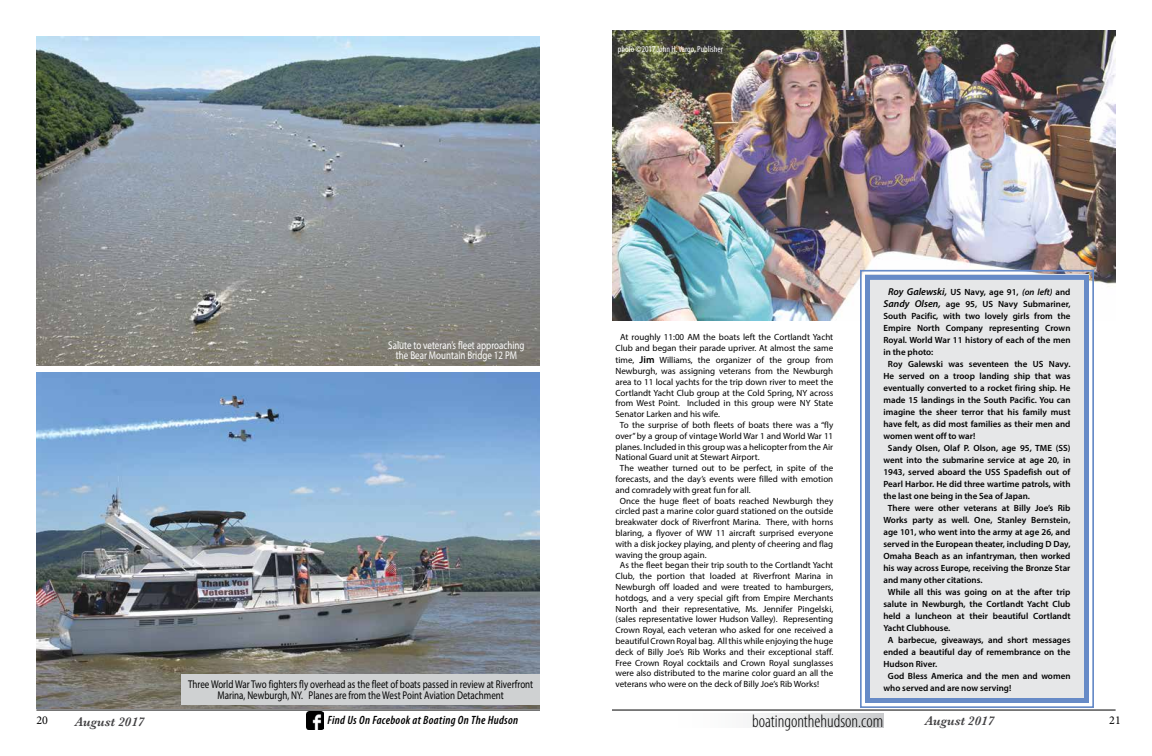
<style>
.page{position:relative;width:1152px;height:756px;background:#fff}
.page>*{position:absolute;margin:0;border:0;box-sizing:border-box;transform-origin:0 0}
.t1{font:300 condensed 18px "Myriad Pro";color:#000}
.t2{font:italic 600 13px "Baskerville";color:#414042}
.t3{font:italic 600 condensed 12px "Myriad Pro";letter-spacing:.025em;color:#000}
.t4{font:12px "Minion Pro";color:#000}
.t5{font:11.2px "Myriad Pro";color:#000;scale:.8 1}
.t6{font:11.2px/10.8px "Myriad Pro";color:#fff;text-align:center;scale:.8 1}
.t7{font:9px/10.8px "Myriad Pro";color:#000;text-align:center}
.t8{font:600 9px "Myriad Pro";color:#000}
.t9{font:condensed 9px "Myriad Pro";color:#fff}
.s1{font-weight:600;font-stretch:normal}
.s2{font-weight:600;font-size:10px}
.s3{font-style:italic;font-size:10px}
.s4{font-style:italic}
</style>
<div class="page">
<hr style="left:36px;top:710px;width:504px;height:1px;background:#000">
<hr style="left:612px;top:710px;width:504px;height:1px;background:#000">
<img style="left:306px;top:712px;width:18px;height:17px">
<svg style="left:754px;top:713px;width:129px;height:15px"></svg>
<img style="left:612px;top:31px;width:504px;height:290px">
<img style="left:36px;top:373px;width:504px;height:336px">
<div style="left:181px;top:675px;width:359px;height:30px;background:#cfd1d2"></div>
<svg style="left:859px;top:269px;width:236px;height:439px;background:#e4e5e8"></svg>
<div style="left:865px;top:275px;width:224px;height:428px;border:5px solid #678bc7"></div>
<img style="left:36px;top:36px;width:504px;height:329px">
<p class="t9" style="left:618px;top:44px;width:107px">photo <span class="s1">©</span>2017 John H. Vargo, Publisher</p>
<p class="t7" style="left:616px;top:332px;width:219px">At roughly 11:00 AM the boats left the Cortlandt Yacht<br>Club and began their parade upriver. At almost the same</p>
<p class="t7" style="left:616px;top:355px;width:219px">time, <span class="s2">Jim</span> Williams, the organizer of the group from</p>
<p class="t7" style="left:615px;top:365px;width:219px">Newburgh, was assigning veterans from the Newburgh</p>
<p class="t7" style="left:615px;top:376px;width:219px">area to 11 local yachts for the trip down river to meet the</p>
<p class="t7" style="left:615px;top:387px;width:219px">Cortlandt Yacht Club group at the Cold Spring, NY across</p>
<p class="t7" style="left:615px;top:398px;width:219px">from West Point. Included in this group were NY State</p>
<p class="t7" style="left:615px;top:409px;width:106px">Senator Larken and his wife.</p>
<p class="t7" style="left:620px;top:419px;width:215px">To the surprise of both fleets of boats there was a “fly</p>
<p class="t7" style="left:615px;top:430px;width:219px">over” by a group of vintage World War 1 and World War 11</p>
<p class="t7" style="left:615px;top:441px;width:219px">planes. Included in this group was a helicopter from the Air</p>
<p class="t7" style="left:615px;top:452px;width:146px">National Guard unit at Stewart Airport.</p>
<p class="t7" style="left:620px;top:463px;width:215px">The weather turned out to be perfect, in spite of the</p>
<p class="t7" style="left:615px;top:473px;width:219px">forecasts, and the day’s events were filled with emotion</p>
<p class="t7" style="left:615px;top:484px;width:137px">and comradely with great fun for all.</p>
<p class="t7" style="left:620px;top:495px;width:215px">Once the huge fleet of boats reached Newburgh they</p>
<p class="t7" style="left:615px;top:506px;width:219px">circled past a marine color guard stationed on the outside</p>
<p class="t7" style="left:615px;top:517px;width:219px">breakwater dock of Riverfront Marina. There, with horns</p>
<p class="t7" style="left:615px;top:527px;width:219px">blaring, a flyover of WW 11 aircraft surprised everyone</p>
<p class="t7" style="left:615px;top:538px;width:219px">with a disk jockey playing, and plenty of cheering and flag</p>
<p class="t7" style="left:615px;top:549px;width:93px">waving the group again.</p>
<p class="t7" style="left:620px;top:560px;width:215px">As the fleet began their trip south to the Cortlandt Yacht</p>
<p class="t7" style="left:615px;top:571px;width:219px">Club, the portion that loaded at Riverfront Marina in</p>
<p class="t7" style="left:615px;top:581px;width:219px">Newburgh off loaded and were treated to hamburgers,</p>
<p class="t7" style="left:615px;top:592px;width:219px">hotdogs, and a very special gift from Empire Merchants</p>
<p class="t7" style="left:615px;top:603px;width:219px">North and their representative, Ms. Jennifer Pingelski,</p>
<p class="t7" style="left:615px;top:614px;width:219px">(sales representative lower Hudson Valley). Representing</p>
<p class="t7" style="left:615px;top:625px;width:219px">Crown Royal, each veteran who asked for one received a</p>
<p class="t7" style="left:615px;top:635px;width:219px">beautiful Crown Royal bag. All this while enjoying the huge</p>
<p class="t7" style="left:615px;top:646px;width:219px">deck of Billy Joe’s Rib Works and their exceptional staff.</p>
<p class="t7" style="left:615px;top:657px;width:219px">Free Crown Royal cocktails and Crown Royal sunglasses</p>
<p class="t7" style="left:615px;top:668px;width:219px">were also distributed to the marine color guard an all the</p>
<p class="t6" style="left:388px;top:339px;width:172px">Salute to veteran’s fleet approaching the Bear Mountain Bridge 12 PM</p>
<p class="t5" style="left:188px;top:677px;width:433px">Three World War Two fighters fly overhead as the fleet of boats passed in review at Riverfront</p>
<p class="t7" style="left:615px;top:679px;width:205px">veterans who were on the deck of Billy Joe’s Rib Works!</p>
<p class="t5" style="left:218px;top:688px;width:359px">Marina, Newburgh, NY. Planes are from the West Point Aviation Detachment</p>
<p class="t8" style="left:888px;top:286px;width:184px"><span class="s3">Roy Galewski,</span> US Navy, age 91, <span class="s4">(on left)</span> and</p>
<p class="t8" style="left:884px;top:298px;width:188px"><span class="s3">Sandy Olsen,</span> age 95, US Navy Submariner,</p>
<p class="t8" style="left:883px;top:310px;width:188px">South Pacific, with two lovely girls from the</p>
<p class="t8" style="left:883px;top:322px;width:189px">Empire North Company representing Crown</p>
<p class="t8" style="left:883px;top:334px;width:189px">Royal. World War 11 history of each of the men</p>
<p class="t8" style="left:883px;top:346px;width:51px">in the photo:</p>
<p class="t8" style="left:888px;top:358px;width:184px">Roy Galewski was seventeen the US Navy.</p>
<p class="t8" style="left:883px;top:370px;width:189px">He served on a troop landing ship that was</p>
<p class="t8" style="left:883px;top:382px;width:188px">eventually converted to a rocket firing ship. He</p>
<p class="t8" style="left:883px;top:394px;width:189px">made 15 landings in the South Pacific. You can</p>
<p class="t8" style="left:883px;top:406px;width:189px">imagine the sheer terror that his family must</p>
<p class="t8" style="left:883px;top:418px;width:189px">have felt, as did most families as their men and</p>
<p class="t8" style="left:883px;top:430px;width:93px">women went off to war!</p>
<p class="t8" style="left:888px;top:442px;width:184px">Sandy Olsen, Olaf P. Olson, age 95, TME (SS)</p>
<p class="t8" style="left:883px;top:454px;width:188px">went into the submarine service at age 20, in</p>
<p class="t8" style="left:883px;top:466px;width:188px">1943, served aboard the USS Spadefish out of</p>
<p class="t8" style="left:883px;top:478px;width:189px">Pearl Harbor. He did three wartime patrols, with</p>
<p class="t8" style="left:883px;top:490px;width:148px">the last one being in the Sea of Japan.</p>
<p class="t8" style="left:888px;top:502px;width:184px">There were other veterans at Billy Joe’s Rib</p>
<p class="t8" style="left:883px;top:514px;width:188px">Works party as well. One, Stanley Bernstein,</p>
<p class="t8" style="left:883px;top:526px;width:189px">age 101, who went into the army at age 26, and</p>
<p class="t8" style="left:883px;top:538px;width:188px">served in the European theater, including D Day,</p>
<p class="t8" style="left:883px;top:550px;width:189px">Omaha Beach as an infantryman, then worked</p>
<p class="t8" style="left:883px;top:562px;width:189px">his way across Europe, receiving the Bronze Star</p>
<p class="t8" style="left:883px;top:574px;width:100px">and many other citations.</p>
<p class="t8" style="left:888px;top:586px;width:184px">While all this was going on at the after trip</p>
<p class="t8" style="left:883px;top:598px;width:188px">salute in Newburgh, the Cortlandt Yacht Club</p>
<p class="t8" style="left:883px;top:610px;width:189px">held a luncheon at their beautiful Cortlandt</p>
<p class="t8" style="left:883px;top:622px;width:68px">Yacht Clubhouse.</p>
<p class="t8" style="left:888px;top:634px;width:184px">A barbecue, giveaways, and short messages</p>
<p class="t8" style="left:883px;top:646px;width:188px">ended a beautiful day of remembrance on the</p>
<p class="t8" style="left:883px;top:658px;width:55px">Hudson River.</p>
<p class="t8" style="left:888px;top:670px;width:184px">God Bless America and the men and women</p>
<p class="t8" style="left:883px;top:682px;width:129px">who served and are now serving!</p>
<h1 class="t1" style="left:752px;top:710px;width:133px">boatingonthehudson.com</h1>
<h3 class="t3" style="left:328px;top:712px;width:192px">Find Us On Facebook at Boating On The Hudson</h3>
<h3 class="t4" style="left:36px;top:712px;width:13px">20</h3>
<h2 class="t2" style="left:75px;top:713px;width:71px">August 2017</h2>
<h2 class="t2" style="left:925px;top:712px;width:71px">August 2017</h2>
<h3 class="t4" style="left:1109px;top:712px;width:13px">21</h3>
</div>
